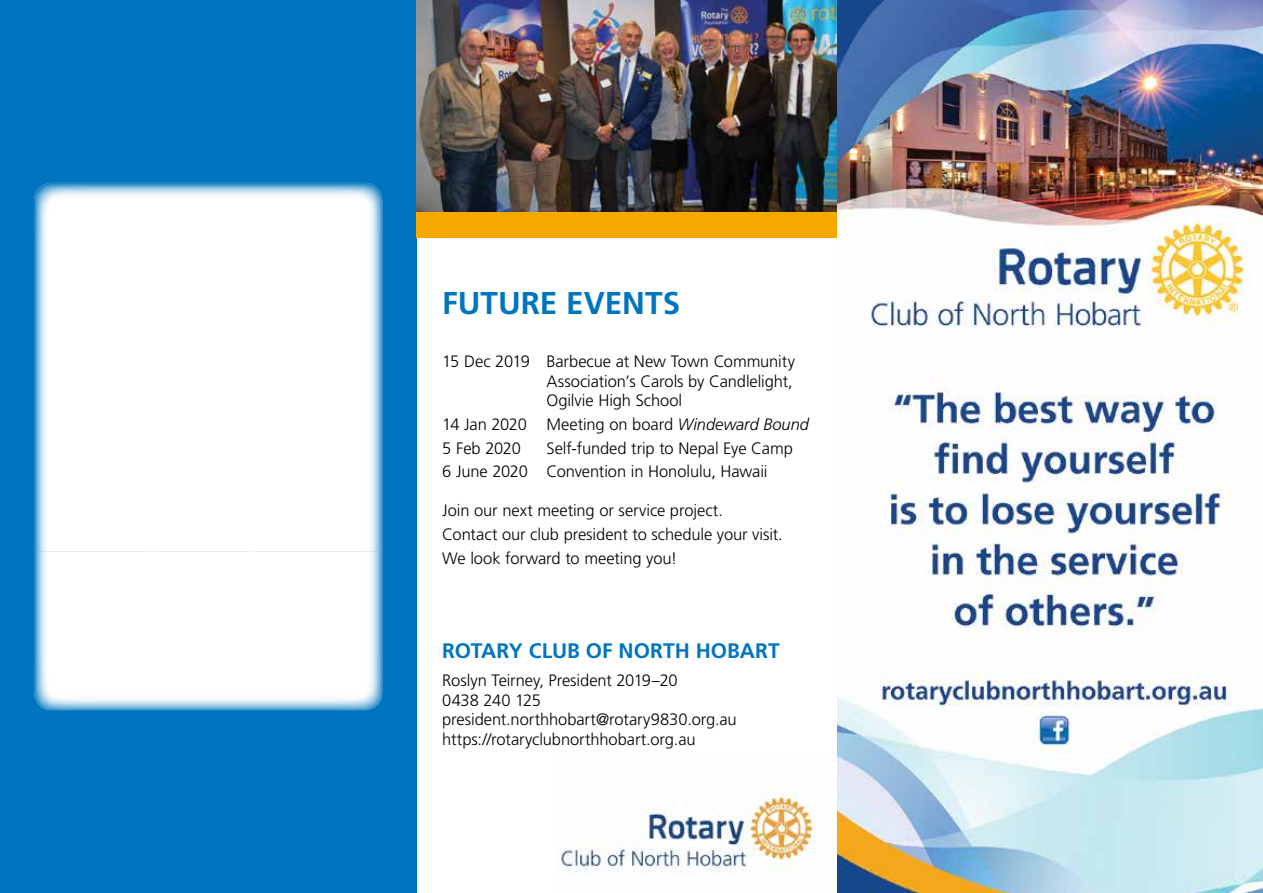
<style>
.page{position:relative;width:1263px;height:893px;background:#fff}
.page>*{position:absolute;margin:0;border:0;box-sizing:border-box;transform-origin:0 0}
.t1{font:700 31.5px "Frutiger";color:#0075bf}
.t2{font:700 21px "Frutiger";color:#0075bf}
.t3{font:300 16.5px/19.5px "Frutiger";letter-spacing:-.005em;color:#000}
.s1{font-style:italic}
</style>
<div class="page">
<div style="left:0;top:0;width:417px;height:893px;background:#0075bf"></div>
<img style="left:556px;top:786px;width:259px;height:87px">
<img style="left:417px;top:0;width:421px;height:213px">
<div style="left:417px;top:213px;width:421px;height:25px;background:#f7a800"></div>
<img style="left:838px;top:0;width:425px;height:893px">
<img style="left:34px;top:183px;width:348px;height:369px">
<img style="left:34px;top:552px;width:348px;height:158px">
<h1 class="t1" style="left:442px;top:284px;width:240px">FUTURE EVENTS</h1>
<p class="t3" style="left:546px;top:352px;width:250px;text-indent:-104px">15 Dec 2019 Barbecue at New Town Community<br>Association’s Carols by Candlelight,<br>Ogilvie High School</p>
<p class="t3" style="left:442px;top:412px;width:368px;line-height:23.7px">14 Jan 2020 Meeting on board <span class="s1">Windeward Bound<br></span>5 Feb 2020</p>
<p class="t3" style="left:442px;top:436px;width:352px;line-height:23.7px;text-indent:104px">Self-funded trip to Nepal Eye Camp<br>6 June 2020 Convention in Honolulu, Hawaii</p>
<p class="t3" style="left:442px;top:499px;width:342px;line-height:23.7px">Join our next meeting or service project.<br>Contact our club president to schedule your visit.<br>We look forward to meeting you!</p>
<p class="t2" style="left:442px;top:639px;width:339px">ROTARY CLUB OF NORTH HOBART</p>
<p class="t3" style="left:442px;top:671px;width:296px">Roslyn Teirney, President 2019–20<br>0438 240 125 president.northhobart@rotary9830.org.au https://rotaryclubnorthhobart.org.au</p>
</div>
